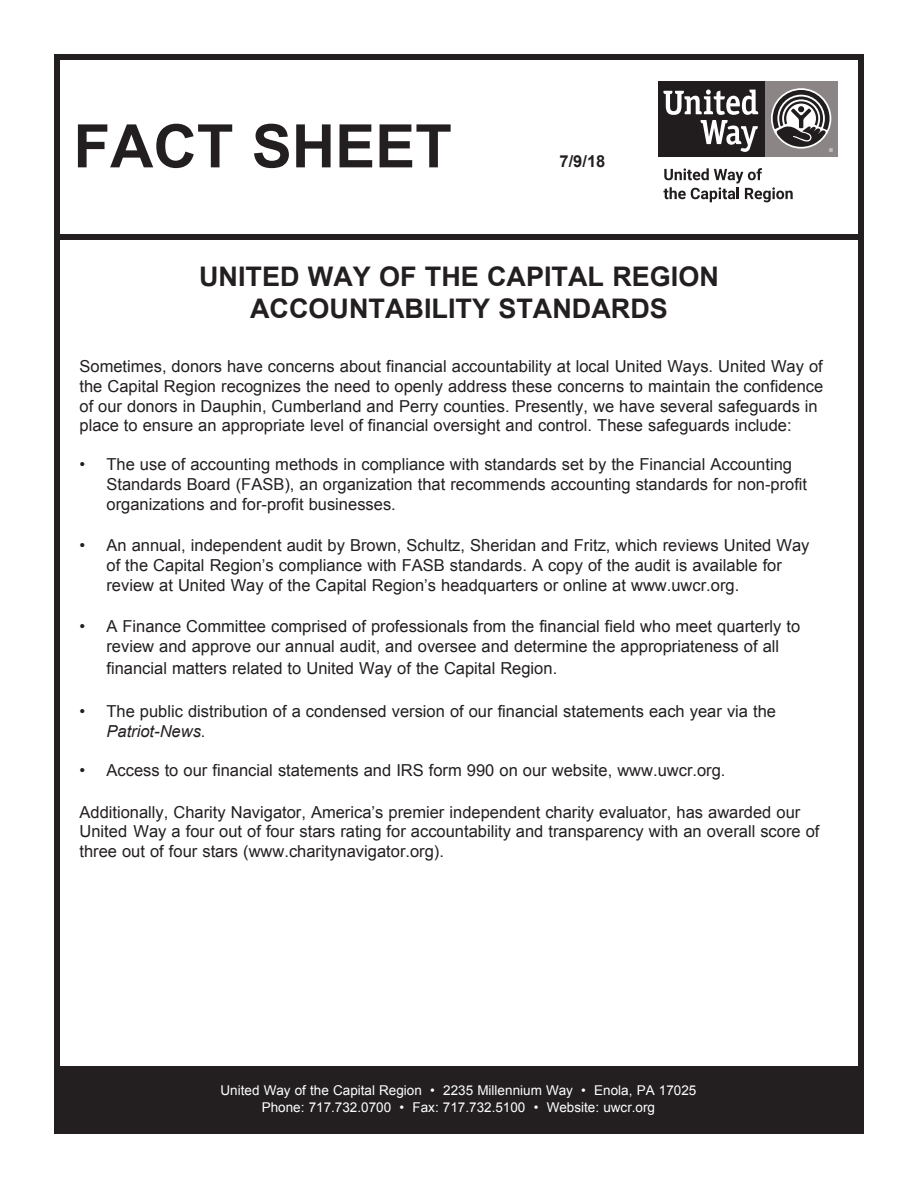
<style>
.page{position:relative;width:918px;height:1188px;background:#fff}
.page>*{position:absolute;margin:0;border:0;box-sizing:border-box;transform-origin:0 0}
.t1{font:700 60px "Arial";color:#231f20}
.t2{font:700 27px/32.4px "Arial";color:#231f20;text-align:center}
.t3{font:16.5px/19.8px "Arial";color:#231f20}
.t4{font:700 16.5px "Arial";color:#231f20}
.t5{font:13.5px/16.2px "Arial";color:#fff;text-align:center}
.t6{font:5.4px "Meta Book Caps";color:#fff}
.s1{font-style:italic}
</style>
<div class="page">
<div style="left:54px;top:54px;width:810px;height:1080px;border:6px solid #231f20"></div>
<div style="left:54px;top:234px;width:810px;height:6px;background:#231f20"></div>
<div style="left:765px;top:81px;width:73px;height:76px;background:#8c8586"></div>
<svg style="left:771px;top:88px;width:60px;height:61px"></svg>
<div style="left:658px;top:81px;width:107px;height:76px;background:#211d1e"></div>
<svg style="left:663px;top:90px;width:95px;height:62px"></svg>
<svg style="left:773px;top:90px;width:57px;height:57px"></svg>
<svg style="left:664px;top:168px;width:129px;height:34px"></svg>
<div style="left:54px;top:1066px;width:810px;height:68px;background:#231f20"></div>
<h1 class="t1" style="left:74px;top:106px;width:380px">FACT SHEET</h1>
<p class="t4" style="left:560px;top:151px;width:47px">7/9/18</p>
<h2 class="t2" style="left:199px;top:261px;width:521px">UNITED WAY OF THE CAPITAL REGION<br>ACCOUNTABILITY STANDARDS</h2>
<p class="t6" style="left:829px;top:147px;width:6px">®</p>
<p class="t3" style="left:80px;top:356px;width:745px">Sometimes, donors have concerns about financial accountability at local United Ways. United Way of the Capital Region recognizes the need to openly address these concerns to maintain the confidence of our donors in Dauphin, Cumberland and Perry counties. Presently, we have several safeguards in place to ensure an appropriate level of financial oversight and control. These safeguards include:</p>
<p class="t3" style="left:106px;top:455px;width:702px;text-indent:-27px">• The use of accounting methods in compliance with standards set by the Financial Accounting<br>Standards Board (FASB), an organization that recommends accounting standards for non-profit organizations and for-profit businesses.</p>
<p class="t3" style="left:106px;top:536px;width:705px;text-indent:-27px">• An annual, independent audit by Brown, Schultz, Sheridan and Fritz, which reviews United Way of the Capital Region’s compliance with FASB standards. A copy of the audit is available for review at United Way of the Capital Region’s headquarters or online at www.uwcr.org.</p>
<p class="t3" style="left:80px;top:617px;width:722px;text-align:center">• A Finance Committee comprised of professionals from the financial field who meet quarterly to review and approve our annual audit, and oversee and determine the appropriateness of all</p>
<p class="t3" style="left:106px;top:658px;width:452px">financial matters related to United Way of the Capital Region.</p>
<p class="t3" style="left:106px;top:701px;width:671px;text-indent:-27px">• The public distribution of a condensed version of our financial statements each year via the<br><span class="s1">Patriot-News</span>.</p>
<p class="t3" style="left:80px;top:761px;width:648px">• Access to our financial statements and IRS form 990 on our website, www.uwcr.org.</p>
<p class="t3" style="left:80px;top:802px;width:742px">Additionally, Charity Navigator, America’s premier independent charity evaluator, has awarded our<br>United Way a four out of four stars rating for accountability and transparency with an overall score of three out of four stars (www.charitynavigator.org).</p>
<p class="t5" style="left:221px;top:1083px;width:477px">United Way of the Capital Region • 2235 Millennium Way • Enola, PA 17025<br>Phone: 717.732.0700 • Fax: 717.732.5100 • Website: uwcr.org</p>
</div>
